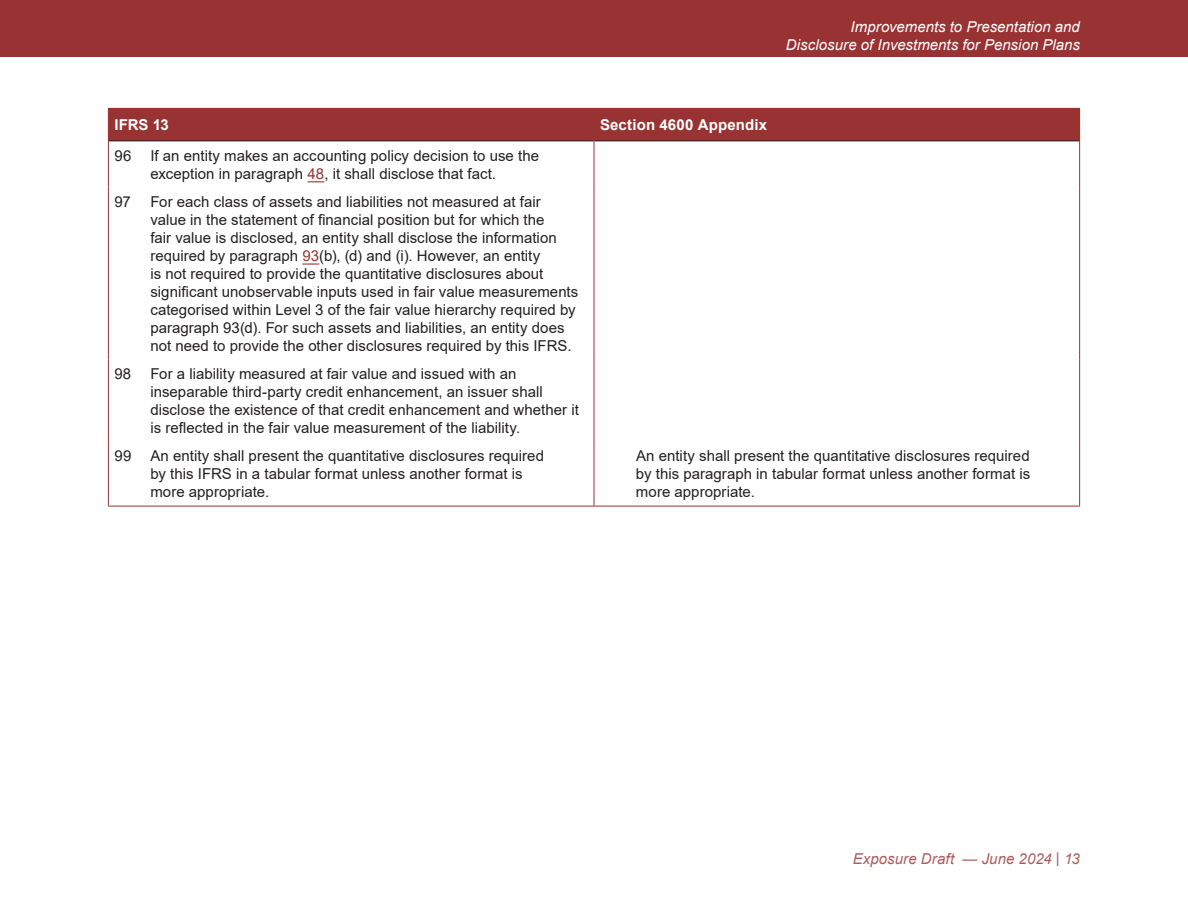
<style>
.page{position:relative;width:1188px;height:918px;background:#fff}
.page>*{position:absolute;margin:0;border:0;box-sizing:border-box;transform-origin:0 0}
.t1{font:15px/18px "Arial";color:#231f20}
.t2{font:italic 15px/18px "Arial";color:#fff;text-align:right}
.t3{font:700 15px "Arial";letter-spacing:.01em;color:#fff}
.t4{font:italic 15px "Arial";letter-spacing:.005em;color:#ad5c5c}
.s1{color:#933}
</style>
<div class="page">
<div style="left:0;top:0;width:1188px;height:57px;background:#933"></div>
<div style="left:108px;top:108px;width:486px;height:33px;background:#933"></div>
<div style="left:594px;top:108px;width:486px;height:33px;background:#933"></div>
<hr style="left:109px;top:141px;width:485px;height:1px;background:#231f20">
<hr style="left:594px;top:141px;width:485px;height:1px;background:#231f20">
<hr style="left:108px;top:141px;width:1px;height:46px;background:#933">
<hr style="left:594px;top:141px;width:1px;height:46px;background:#933">
<hr style="left:1079px;top:141px;width:1px;height:46px;background:#933">
<hr style="left:108px;top:187px;width:1px;height:173px;background:#933">
<hr style="left:594px;top:187px;width:1px;height:173px;background:#933">
<hr style="left:1079px;top:187px;width:1px;height:173px;background:#933">
<hr style="left:108px;top:360px;width:1px;height:82px;background:#933">
<hr style="left:594px;top:360px;width:1px;height:82px;background:#933">
<hr style="left:1079px;top:360px;width:1px;height:82px;background:#933">
<hr style="left:108px;top:442px;width:1px;height:64px;background:#933">
<hr style="left:594px;top:442px;width:1px;height:64px;background:#933">
<hr style="left:1079px;top:442px;width:1px;height:64px;background:#933">
<hr style="left:108px;top:506px;width:486px;height:1px;background:#933">
<hr style="left:594px;top:506px;width:486px;height:1px;background:#933">
<svg style="left:307px;top:181px;width:17px;height:1px"></svg>
<svg style="left:302px;top:263px;width:17px;height:2px"></svg>
<p class="t2" style="left:786px;top:17px;width:296px">Improvements to Presentation and<br>Disclosure of Investments for Pension Plans</p>
<p class="t3" style="left:114px;top:114px;width:56px">IFRS 13</p>
<p class="t3" style="left:600px;top:114px;width:169px">Section 4600 Appendix</p>
<p class="t1" style="left:114px;top:146px;width:19px">96</p>
<p class="t1" style="left:150px;top:146px;width:390px">If an entity makes an accounting policy decision to use the exception in paragraph <span class="s1">48</span>, it shall disclose that fact.</p>
<p class="t1" style="left:114px;top:193px;width:18px">97</p>
<p class="t1" style="left:150px;top:193px;width:430px">For each class of assets and liabilities not measured at fair value in the statement of financial position but for which the<br>fair value is disclosed, an entity shall disclose the information required by paragraph <span class="s1">93</span>(b), (d) and (i). However, an entity<br>is not required to provide the quantitative disclosures about significant unobservable inputs used in fair value measurements categorised within Level 3 of the fair value hierarchy required by paragraph 93(d). For such assets and liabilities, an entity does not need to provide the other disclosures required by this IFRS.</p>
<p class="t1" style="left:114px;top:365px;width:18px">98</p>
<p class="t1" style="left:150px;top:365px;width:430px">For a liability measured at fair value and issued with an inseparable third-party credit enhancement, an issuer shall disclose the existence of that credit enhancement and whether it is reflected in the fair value measurement of the liability.</p>
<p class="t1" style="left:114px;top:447px;width:18px">99</p>
<p class="t1" style="left:150px;top:447px;width:395px">An entity shall present the quantitative disclosures required by this IFRS in a tabular format unless another format is more appropriate.</p>
<p class="t1" style="left:636px;top:447px;width:396px;text-align:justify">An entity shall present the quantitative disclosures required by this paragraph in tabular format unless another format is more appropriate.</p>
<p class="t4" style="left:853px;top:849px;width:229px">Exposure Draft — June 2024 | 13</p>
</div>
